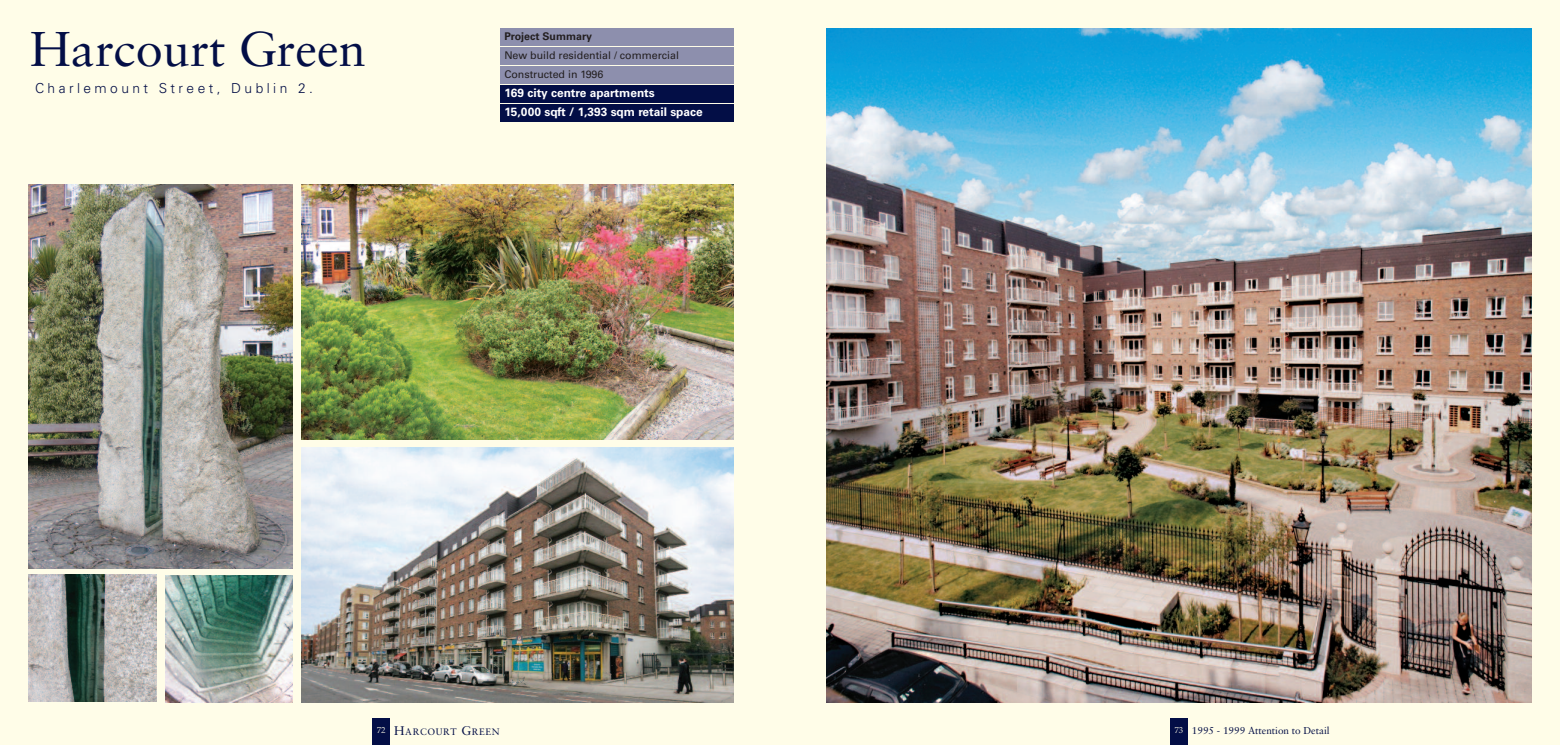
<style>
.page{position:relative;width:1560px;height:745px;background:#fff}
.page>*{position:absolute;margin:0;border:0;box-sizing:border-box;transform-origin:0 0}
.t1{font:48.75px "Sabon";color:#030e46}
.t2{font:300 13.75px "Univers";letter-spacing:.25em;color:#030e46}
.t3{font:700 11.88px/18.9px "Univers";color:#fff}
.t4{font:10.62px/18.9px "Univers";color:#231f20}
.t5{font:700 10.62px "Univers";color:#231f20}
.t6{font:10px "Sabon";color:#030e46}
.t7{font:9.38px "Sabon";letter-spacing:.065em;color:#030e46}
.s1{font-family:"Palatino";font-weight:300;font-size:8.75px;color:#fffde8}
.s2{font-size:12.5px}
</style>
<div class="page">
<div style="left:0;top:0;width:780px;height:744px;background:#fffde8"></div>
<div style="left:780px;top:0;width:779px;height:744px;background:#fffde8"></div>
<div style="left:1170px;top:717px;width:17px;height:27px;background:#030e46"></div>
<div style="left:372px;top:717px;width:18px;height:27px;background:#030e46"></div>
<div style="left:501px;top:85px;width:232px;height:17px;background:#030e46"></div>
<div style="left:501px;top:104px;width:232px;height:17px;background:#030e46"></div>
<div style="left:501px;top:28px;width:232px;height:18px;background:#8d8fad"></div>
<div style="left:501px;top:47px;width:232px;height:18px;background:#8d8fad"></div>
<div style="left:501px;top:66px;width:232px;height:18px;background:#8d8fad"></div>
<img style="left:302px;top:447px;width:431px;height:255px">
<img style="left:826px;top:28px;width:705px;height:674px">
<img style="left:28px;top:184px;width:264px;height:384px">
<img style="left:165px;top:575px;width:127px;height:127px">
<img style="left:28px;top:574px;width:128px;height:127px">
<img style="left:302px;top:184px;width:431px;height:255px">
<h1 class="t1" style="left:30px;top:28px;width:337px">Harcourt Green</h1>
<p class="t2" style="left:35px;top:83px;width:279px">Charlemount Street, Dublin 2.</p>
<p class="t5" style="left:504px;top:32px;width:89px">Project Summary</p>
<p class="t4" style="left:504px;top:47px;width:176px">New build residential / commercial<br>Constructed in 1996</p>
<p class="t3" style="left:504px;top:84px;width:200px">169 city centre apartments<br>15,000 sqft / 1,393 sqm retail space</p>
<p class="t7" style="left:377px;top:726px;width:124px"><span class="s1">72</span> <span class="s2">H</span>ARCOURT <span class="s2">G</span>REEN</p>
<p class="t6" style="left:1174px;top:725px;width:156px"><span class="s1">73</span> 1995 - 1999 Attention to Detail</p>
</div>
